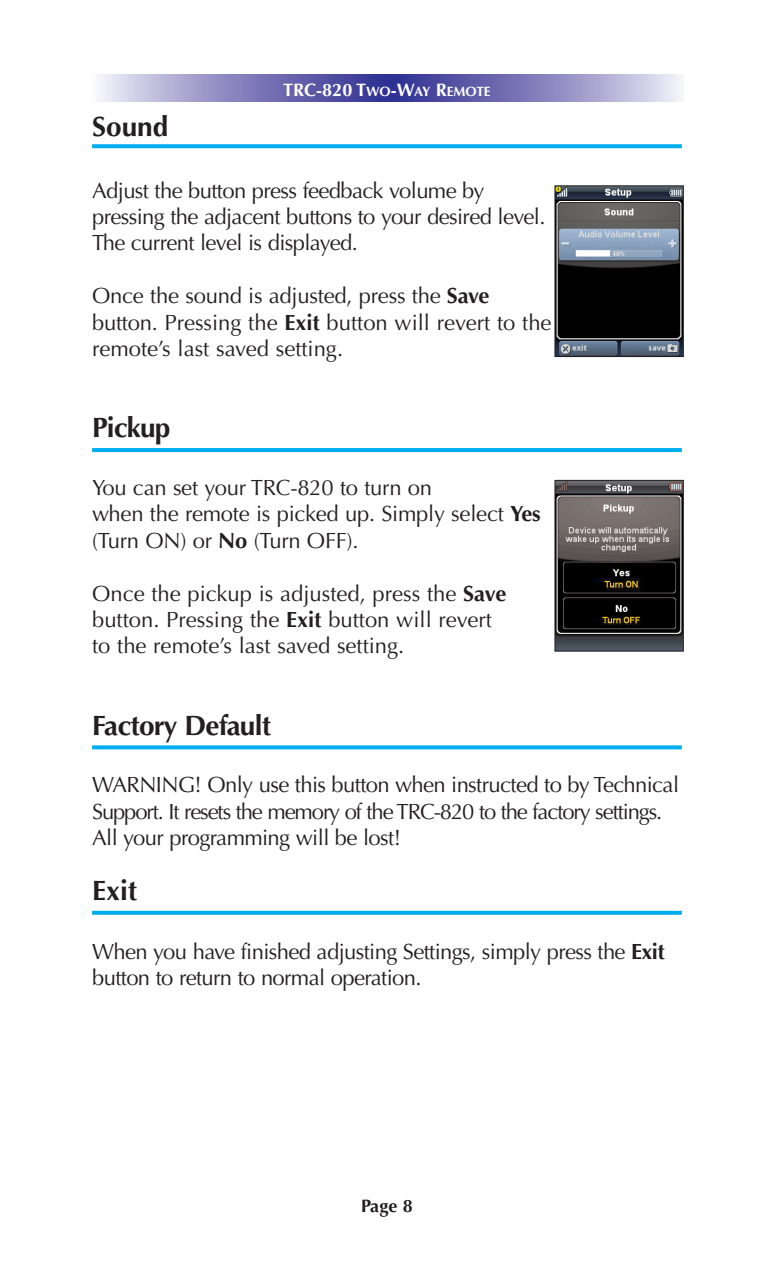
<style>
.page{position:relative;width:774px;height:1284px;background:#fff}
.page>*{position:absolute;margin:0;border:0;box-sizing:border-box;transform-origin:0 0}
.t1{font:700 28px "Optima LT Std";letter-spacing:-.03em;color:#231f20}
.t2{font:22px/26.4px "Optima LT Std";letter-spacing:-.03em;color:#231f20}
.t3{font:22px/26.4px "Optima LT Std";color:#231f20}
.t4{font:22px/26.4px "Optima LT Std";letter-spacing:-.01em;color:#231f20}
.t5{font:700 18px "Optima LT Std";color:#fff}
.t6{font:700 18px "Optima LT Std";color:#231f20}
.s1{font-size:13.6px}
.s2{font-weight:700}
</style>
<div class="page">
<svg style="left:92px;top:144px;width:589px;height:4px;background:#0eb2ef"></svg>
<svg style="left:92px;top:448px;width:589px;height:4px;background:#03afef"></svg>
<svg style="left:92px;top:745px;width:589px;height:4px;background:#17b5f0"></svg>
<svg style="left:92px;top:910px;width:589px;height:4px;background:#33bef2"></svg>
<svg style="left:100px;top:75px;width:579px;height:27px;background:#8784be"></svg>
<img style="left:556px;top:187px;width:125px;height:168px">
<div style="left:554px;top:185px;width:129px;height:172px;border:1px solid #231f20"></div>
<img style="left:556px;top:482px;width:125px;height:167px">
<div style="left:554px;top:480px;width:129px;height:171px;border:1px solid #231f20"></div>
<p class="t1" style="left:92px;top:115px;width:78px">Sound</p>
<p class="t5" style="left:283px;top:82px;width:209px">TRC-820 T<span class="s1">WO</span>-W<span class="s1">AY</span> R<span class="s1">EMOTE</span></p>
<p class="t2" style="left:92px;top:179px;width:454px">Adjust the button press feedback volume by pressing the adjacent buttons to your desired level.<br>The current level is displayed.</p>
<p class="t3" style="left:92px;top:285px;width:460px">Once the sound is adjusted, press the <span class="s2">Save </span>button. Pressing the <span class="s2">Exit</span> button will revert to the remote’s last saved setting.</p>
<p class="t1" style="left:92px;top:416px;width:80px">Pickup</p>
<p class="t4" style="left:92px;top:476px;width:450px">You can set your TRC-820 to turn on<br>when the remote is picked up. Simply select <span class="s2">Yes </span>(Turn ON) or <span class="s2">No</span> (Turn OFF).</p>
<p class="t3" style="left:92px;top:582px;width:415px">Once the pickup is adjusted, press the <span class="s2">Save </span>button. Pressing the <span class="s2">Exit</span> button will revert to the remote’s last saved setting.</p>
<p class="t1" style="left:92px;top:713px;width:180px">Factory Default</p>
<p class="t2" style="left:92px;top:773px;width:588px">WARNING! Only use this button when instructed to by Technical<br>Support. It resets the memory of the TRC-820 to the factory settings.<br>All your programming will be lost!</p>
<p class="t1" style="left:92px;top:878px;width:47px">Exit</p>
<p class="t2" style="left:92px;top:940px;width:574px">When you have finished adjusting Settings, simply press the <span class="s2">Exit </span>button to return to normal operation.</p>
<p class="t6" style="left:361px;top:1198px;width:53px">Page 8</p>
</div>
